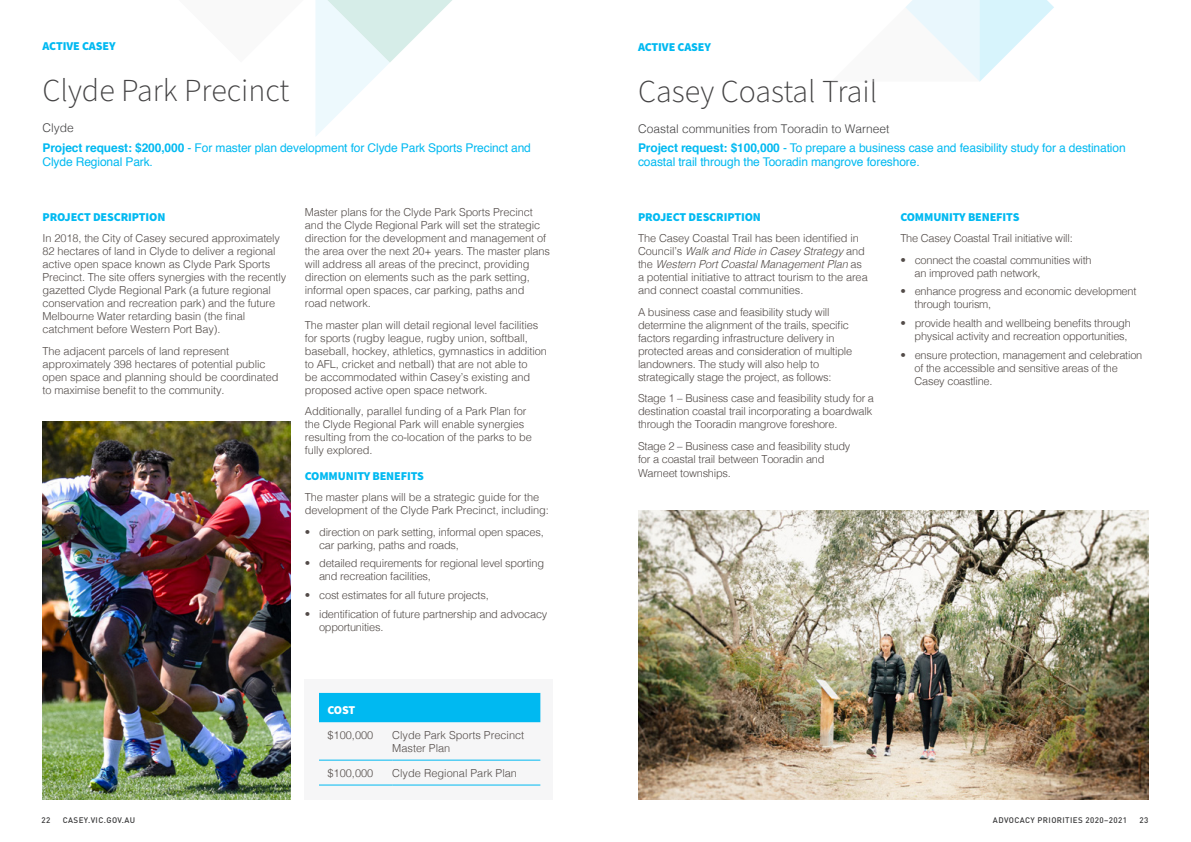
<style>
.page{position:relative;width:1191px;height:842px;background:#fff}
.page>*{position:absolute;margin:0;border:0;box-sizing:border-box;transform-origin:0 0}
.t1{font:300 32px "Source Sans Pro";color:#434243}
.t2{font:12px/19.7px "Helvetica";letter-spacing:-.01em;color:#00b9f1}
.t3{font:900 12px "Source Sans Pro";letter-spacing:-.01em;color:#00b9f1}
.t4{font:900 12px "Source Sans Pro";color:#fff}
.t5{font:300 11px/13px "Helvetica";letter-spacing:-.01em;color:#524b48}
.t6{font:500 8px "DIN";letter-spacing:.05em;color:#383839}
.s1{font-weight:300;color:#434243}
.s2{font-weight:700}
.s3{font-style:italic}
</style>
<div class="page">
<div style="left:305px;top:679px;width:248px;height:120px;background:#f6f6f7"></div>
<div style="left:319px;top:693px;width:221px;height:29px;background:#00b9f1"></div>
<hr style="left:319px;top:760px;width:73px;height:1px;background:#00b9f1">
<hr style="left:392px;top:760px;width:148px;height:1px;background:#00b9f1">
<hr style="left:319px;top:785px;width:73px;height:1px;background:#00b9f1">
<hr style="left:392px;top:785px;width:148px;height:1px;background:#00b9f1">
<img style="left:43px;top:421px;width:248px;height:378px">
<svg style="left:316px;top:0;width:136px;height:136px"></svg>
<img style="left:638px;top:511px;width:510px;height:288px">
<svg style="left:905px;top:0;width:149px;height:82px"></svg>
<p class="t3" style="left:43px;top:38px;width:74px">ACTIVE CASEY</p>
<h1 class="t1" style="left:43px;top:69px;width:248px">Clyde Park Precinct</h1>
<p class="t2" style="left:43px;top:119px;width:490px"><span class="s1">Clyde<br></span><span class="s2">Project request: $200,000</span> - For master plan development for Clyde Park Sports Precinct and</p>
<p class="t2" style="left:43px;top:152px;width:112px">Clyde Regional Park.</p>
<p class="t3" style="left:43px;top:208px;width:124px">PROJECT DESCRIPTION</p>
<p class="t5" style="left:43px;top:231px;width:245px">In 2018, the City of Casey secured approximately 82 hectares of land in Clyde to deliver a regional active open space known as Clyde Park Sports Precinct. The site offers synergies with the recently gazetted Clyde Regional Park (a future regional conservation and recreation park) and the future Melbourne Water retarding basin (the final catchment before Western Port Bay).</p>
<p class="t5" style="left:43px;top:343px;width:238px">The adjacent parcels of land represent approximately 398 hectares of potential public open space and planning should be coordinated to maximise benefit to the community.</p>
<p class="t5" style="left:305px;top:205px;width:247px">Master plans for the Clyde Park Sports Precinct and the Clyde Regional Park will set the strategic direction for the development and management of the area over the next 20+ years. The master plans will address all areas of the precinct, providing direction on elements such as the park setting, informal open spaces, car parking, paths and<br>road network.</p>
<p class="t5" style="left:305px;top:318px;width:244px">The master plan will detail regional level facilities for sports (rugby league, rugby union, softball, baseball, hockey, athletics, gymnastics in addition to AFL, cricket and netball) that are not able to<br>be accommodated within Casey’s existing and proposed active open space network.</p>
<p class="t5" style="left:305px;top:404px;width:229px">Additionally, parallel funding of a Park Plan for the Clyde Regional Park will enable synergies resulting from the co-location of the parks to be fully explored.</p>
<p class="t3" style="left:305px;top:467px;width:121px">COMMUNITY BENEFITS</p>
<p class="t5" style="left:305px;top:490px;width:246px">The master plans will be a strategic guide for the development of the Clyde Park Precinct, including:</p>
<p class="t5" style="left:319px;top:524px;width:226px;text-indent:-14px">• direction on park setting, informal open spaces, car parking, paths and roads,</p>
<p class="t5" style="left:319px;top:556px;width:226px;text-indent:-14px">• detailed requirements for regional level sporting and recreation facilities,</p>
<p class="t5" style="left:305px;top:588px;width:185px">• cost estimates for all future projects,</p>
<p class="t5" style="left:319px;top:606px;width:230px;text-indent:-14px">• identification of future partnership and advocacy opportunities.</p>
<p class="t4" style="left:327px;top:701px;width:29px">COST</p>
<p class="t5" style="left:327px;top:727px;width:47px">$100,000</p>
<p class="t5" style="left:392px;top:727px;width:134px">Clyde Park Sports Precinct<br>Master Plan</p>
<p class="t5" style="left:327px;top:765px;width:47px">$100,000</p>
<p class="t5" style="left:392px;top:765px;width:126px">Clyde Regional Park Plan</p>
<p class="t3" style="left:638px;top:38px;width:74px">ACTIVE CASEY</p>
<h1 class="t1" style="left:638px;top:70px;width:241px">Casey Coastal Trail</h1>
<p class="t2" style="left:638px;top:119px;width:489px"><span class="s1">Coastal communities from Tooradin to Warneet<br></span><span class="s2">Project request: $100,000</span> - To prepare a business case and feasibility study for a destination</p>
<p class="t2" style="left:638px;top:153px;width:283px">coastal trail through the Tooradin mangrove foreshore.</p>
<p class="t3" style="left:638px;top:208px;width:124px">PROJECT DESCRIPTION</p>
<p class="t5" style="left:638px;top:231px;width:231px">The Casey Coastal Trail has been identified in Council’s <span class="s3">Walk and Ride in Casey Strategy</span> and the <span class="s3">Western Port Coastal Management Plan</span> as a potential initiative to attract tourism to the area and connect coastal communities.</p>
<p class="t5" style="left:638px;top:304px;width:216px">A business case and feasibility study will determine the alignment of the trails, specific factors regarding infrastructure delivery in protected areas and consideration of multiple landowners. The study will also help to strategically stage the project, as follows:</p>
<p class="t5" style="left:638px;top:391px;width:237px">Stage 1 – Business case and feasibility study for a destination coastal trail incorporating a boardwalk through the Tooradin mangrove foreshore.</p>
<p class="t5" style="left:638px;top:438px;width:214px">Stage 2 – Business case and feasibility study for a coastal trail between Tooradin and</p>
<p class="t5" style="left:638px;top:465px;width:94px">Warneet townships.</p>
<p class="t3" style="left:900px;top:208px;width:121px">COMMUNITY BENEFITS</p>
<p class="t5" style="left:900px;top:231px;width:174px">The Casey Coastal Trail initiative will:</p>
<p class="t5" style="left:914px;top:252px;width:179px;text-indent:-14px">• connect the coastal communities with an improved path network,</p>
<p class="t5" style="left:914px;top:284px;width:223px;text-indent:-14px">• enhance progress and economic development through tourism,</p>
<p class="t5" style="left:914px;top:316px;width:218px;text-indent:-14px">• provide health and wellbeing benefits through physical activity and recreation opportunities,</p>
<p class="t5" style="left:914px;top:347px;width:229px;text-indent:-14px">• ensure protection, management and celebration of the accessible and sensitive areas of the<br>Casey coastline.</p>
<p class="t6" style="left:42px;top:815px;width:10px">22</p>
<p class="t6" style="left:63px;top:815px;width:74px">CASEY.VIC.GOV.AU</p>
<p class="t6" style="left:993px;top:815px;width:136px">ADVOCACY PRIORITIES 2020–2021</p>
<p class="t6" style="left:1139px;top:815px;width:10px">23</p>
</div>
